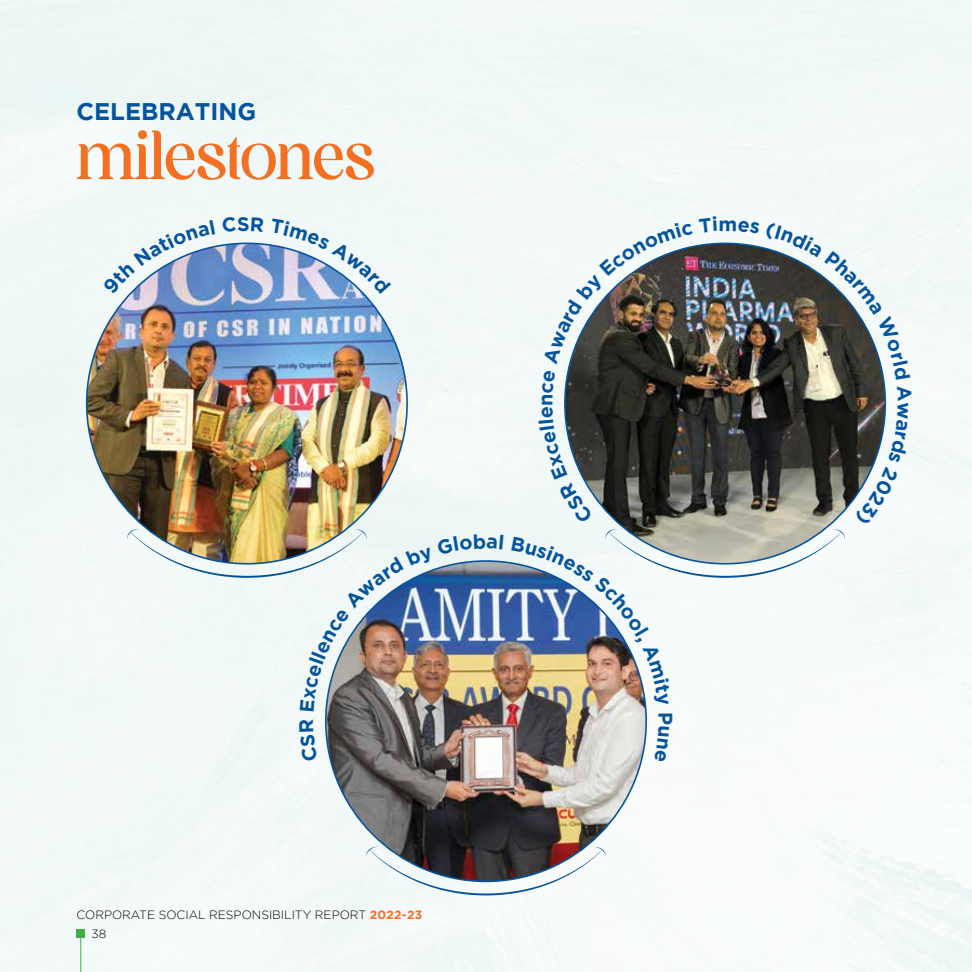
<style>
.page{position:relative;width:972px;height:972px;background:#f2f9f8}
.page>*{position:absolute;margin:0;border:0;box-sizing:border-box;transform-origin:0 0}
.t1{font:66.6px "esthetique";color:#f36f21}
.t2{font:700 24px "Gotham";color:#06549d}
.t3{font:300 12px/19.5px "Gotham";color:#000}
.s1{font-weight:700;color:#f36f21}
</style>
<div class="page">
<img style="left:87px;top:243px;width:320px;height:321px;border-radius:160px">
<img style="left:565px;top:243px;width:320px;height:321px;border-radius:160px">
<img style="left:326px;top:561px;width:320px;height:320px;border-radius:160px">
<svg style="left:366px;top:846px;width:240px;height:49px"></svg>
<hr style="left:80px;top:930px;width:1px;height:42px;background:#41ad49">
<div style="left:77px;top:930px;width:8px;height:8px;background:#41ad49"></div>
<svg style="left:103px;top:220px;width:112px;height:74px"></svg>
<svg style="left:222px;top:217px;width:42px;height:15px"></svg>
<svg style="left:270px;top:219px;width:121px;height:75px"></svg>
<svg style="left:539px;top:223px;width:154px;height:300px"></svg>
<img style="left:699px;top:217px;width:211px;height:162px">
<svg style="left:854px;top:386px;width:58px;height:139px"></svg>
<svg style="left:299px;top:720px;width:19px;height:42px"></svg>
<img style="left:127px;top:529px;width:377px;height:183px">
<img style="left:511px;top:529px;width:334px;height:177px">
<svg style="left:654px;top:713px;width:18px;height:49px"></svg>
<h2 class="t2" style="left:77px;top:97px;width:181px">CELEBRATING</h2>
<h1 class="t1" style="left:77px;top:114px;width:300px">milestones</h1>
<p class="t3" style="left:91px;top:905px;width:332px;text-indent:-15px">CORPORATE SOCIAL RESPONSIBILITY REPORT <span class="s1">2022-23<br></span>38</p>
</div>
